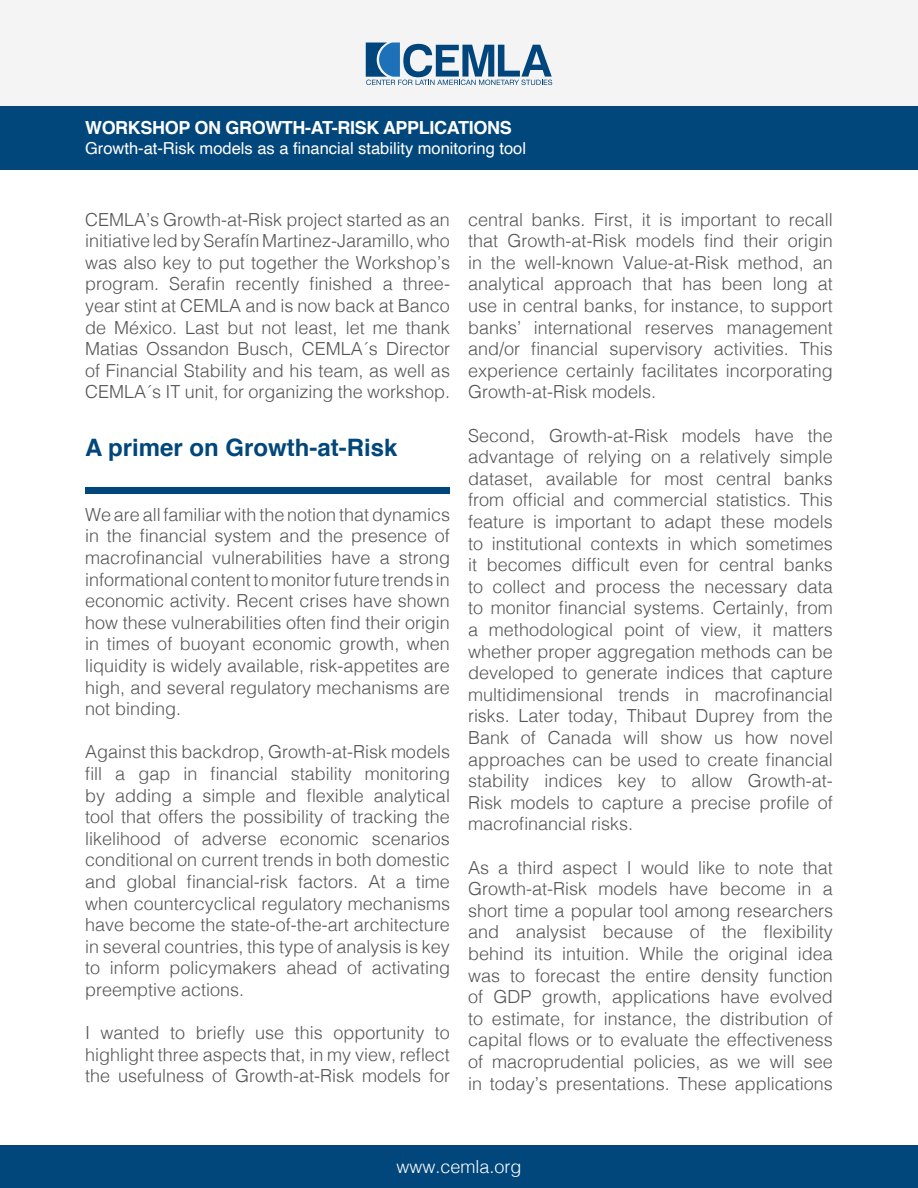
<style>
.page{position:relative;width:918px;height:1188px;background:#fff}
.page>*{position:absolute;margin:0;border:0;box-sizing:border-box;transform-origin:0 0}
.t1{font:700 24px "Helvetica";color:#02477b}
.t2{font:300 18px/21.6px "Helvetica";color:#555;text-align:justify}
.t3{font:700 18px "Helvetica";letter-spacing:-.02em;color:#fff}
.t4{font:300 18px "Helvetica";color:#fff}
.t5{font:16.5px "Helvetica";color:#fff}
</style>
<div class="page">
<div style="left:0;top:0;width:918px;height:128px;background:#f5f4f4"></div>
<div style="left:0;top:1145px;width:918px;height:43px;background:#02477b"></div>
<div style="left:0;top:106px;width:918px;height:64px;background:#02477b"></div>
<div style="left:85px;top:488px;width:365px;height:6px;background:#02477b"></div>
<svg style="left:366px;top:43px;width:186px;height:42px"></svg>
<p class="t3" style="left:85px;top:113px;width:428px">WORKSHOP ON GROWTH-AT-RISK APPLICATIONS</p>
<p class="t5" style="left:85px;top:135px;width:443px">Growth-at-Risk models as a financial stability monitoring tool</p>
<p class="t2" style="left:85px;top:207px;width:367px">CEMLA’s Growth-at-Risk project started as an initiative led by Serafín Martinez-Jaramillo, who was also key to put together the Workshop’s program. Serafin recently finished a three&shy;year stint at CEMLA and is now back at Banco de México. Last but not least, let me thank Matias Ossandon Busch, CEMLA´s Director of Financial Stability and his team, as well as CEMLA´s IT unit, for organizing the workshop.</p>
<h1 class="t1" style="left:85px;top:428px;width:314px">A primer on Growth-at-Risk</h1>
<p class="t2" style="left:85px;top:502px;width:367px">We are all familiar with the notion that dynamics in the financial system and the presence of macrofinancial vulnerabilities have a strong informational content to monitor future trends in economic activity. Recent crises have shown how these vulnerabilities often find their origin in times of buoyant economic growth, when liquidity is widely available, risk-appetites are high, and several regulatory mechanisms are not binding.</p>
<p class="t2" style="left:85px;top:740px;width:366px">Against this backdrop, Growth-at-Risk models fill a gap in financial stability monitoring by adding a simple and flexible analytical tool that offers the possibility of tracking the likelihood of adverse economic scenarios conditional on current trends in both domestic and global financial-risk factors. At a time when countercyclical regulatory mechanisms have become the state-of-the-art architecture in several countries, this type of analysis is key to inform policymakers ahead of activating preemptive actions.</p>
<p class="t2" style="left:85px;top:1021px;width:366px">I wanted to briefly use this opportunity to highlight three aspects that, in my view, reflect the usefulness of Growth-at-Risk models for</p>
<p class="t2" style="left:468px;top:207px;width:366px">central banks. First, it is important to recall that Growth-at-Risk models find their origin in the well-known Value-at-Risk method, an analytical approach that has been long at use in central banks, for instance, to support banks’ international reserves management and/or financial supervisory activities. This experience certainly facilitates incorporating Growth-at-Risk models.</p>
<p class="t2" style="left:468px;top:423px;width:367px">Second, Growth-at-Risk models have the advantage of relying on a relatively simple dataset, available for most central banks from official and commercial statistics. This feature is important to adapt these models to institutional contexts in which sometimes it becomes difficult even for central banks to collect and process the necessary data to monitor financial systems. Certainly, from a methodological point of view, it matters whether proper aggregation methods can be developed to generate indices that capture multidimensional trends in macrofinancial risks. Later today, Thibaut Duprey from the Bank of Canada will show us how novel approaches can be used to create financial stability indices key to allow Growth-at-Risk models to capture a precise profile of macrofinancial risks.</p>
<p class="t2" style="left:468px;top:855px;width:367px">As a third aspect I would like to note that Growth-at-Risk models have become in a short time a popular tool among researchers and analysist because of the flexibility behind its intuition. While the original idea was to forecast the entire density function of GDP growth, applications have evolved to estimate, for instance, the distribution of capital flows or to evaluate the effectiveness of macroprudential policies, as we will see in today’s presentations. These applications</p>
<p class="t4" style="left:396px;top:1151px;width:127px">www.cemla.org</p>
</div>
